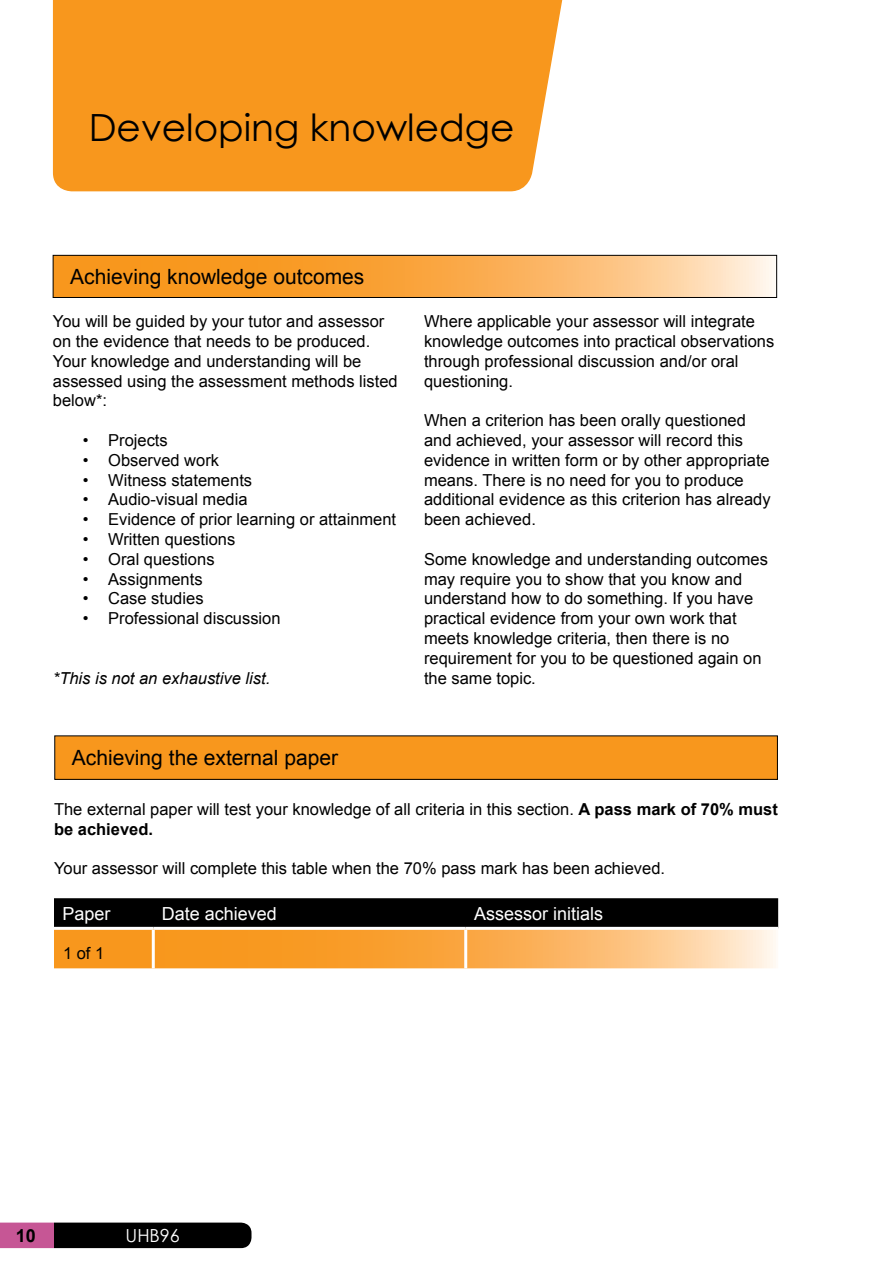
<style>
.page{position:relative;width:893px;height:1263px;background:#fff}
.page>*{position:absolute;margin:0;border:0;box-sizing:border-box;transform-origin:0 0}
.t1{font:37.5px "Century Gothic";color:#000}
.t2{font:21px "Arial";color:#000}
.t3{font:18px "Arial";color:#fff}
.t4{font:18px "Century Gothic";color:#fff}
.t5{font:700 18px "Arial";color:#000}
.t6{font:16.5px/19.8px "Arial";color:#000}
.t7{font:italic 16.5px "Arial";color:#000}
.s1{font-weight:700}
</style>
<div class="page">
<svg style="left:55px;top:257px;width:720px;height:39px;background:#faaf54"></svg>
<div style="left:53px;top:255px;width:724px;height:43px;border:1px solid #000"></div>
<div style="left:52px;top:0;width:511px;height:192px;background:#f8971d"></div>
<svg style="left:0;top:1222px;width:251px;height:26px;background:#301926"></svg>
<div style="left:55px;top:736px;width:722px;height:43px;background:#f8971d"></div>
<svg style="left:54px;top:898px;width:724px;height:70px;background:#8e632e"></svg>
<hr style="left:153px;top:927px;width:313px;height:3px;background:#fff">
<hr style="left:466px;top:927px;width:312px;height:3px;background:#fff">
<hr style="left:54px;top:927px;width:99px;height:3px;background:#fff">
<hr style="left:152px;top:930px;width:3px;height:38px;background:#fff">
<hr style="left:464px;top:930px;width:3px;height:38px;background:#fff">
<h1 class="t1" style="left:89px;top:101px;width:427px">Developing knowledge</h1>
<p class="t2" style="left:70px;top:263px;width:296px">Achieving knowledge outcomes</p>
<p class="t6" style="left:53px;top:312px;width:346px">You will be guided by your tutor and assessor on the evidence that needs to be produced.<br>Your knowledge and understanding will be assessed using the assessment methods listed below*:</p>
<p class="t6" style="left:83px;top:430px;width:87px">• Projects</p>
<p class="t6" style="left:83px;top:450px;width:138px">• Observed work</p>
<p class="t6" style="left:83px;top:470px;width:171px">• Witness statements</p>
<p class="t6" style="left:83px;top:490px;width:166px">• Audio-visual media</p>
<p class="t6" style="left:83px;top:510px;width:315px">• Evidence of prior learning or attainment</p>
<p class="t6" style="left:83px;top:529px;width:154px">• Written questions</p>
<p class="t6" style="left:83px;top:549px;width:133px">• Oral questions</p>
<p class="t6" style="left:83px;top:569px;width:121px">• Assignments</p>
<p class="t6" style="left:83px;top:589px;width:122px">• Case studies</p>
<p class="t6" style="left:83px;top:609px;width:199px">• Professional discussion</p>
<p class="t7" style="left:53px;top:667px;width:219px">*This is not an exhaustive list.</p>
<p class="t6" style="left:424px;top:312px;width:352px">Where applicable your assessor will integrate knowledge outcomes into practical observations through professional discussion and/or oral questioning.</p>
<p class="t6" style="left:424px;top:411px;width:348px">When a criterion has been orally questioned and achieved, your assessor will record this evidence in written form or by other appropriate means. There is no need for you to produce additional evidence as this criterion has already been achieved.</p>
<p class="t6" style="left:424px;top:549px;width:345px">Some knowledge and understanding outcomes may require you to show that you know and understand how to do something. If you have practical evidence from your own work that meets knowledge criteria, then there is no requirement for you to be questioned again on the same topic.</p>
<p class="t2" style="left:72px;top:744px;width:268px">Achieving the external paper</p>
<p class="t6" style="left:54px;top:799px;width:725px">The external paper will test your knowledge of all criteria in this section. <span class="s1">A pass mark of 70% must be achieved.</span></p>
<p class="t6" style="left:54px;top:859px;width:613px">Your assessor will complete this table when the 70% pass mark has been achieved.</p>
<p class="t3" style="left:63px;top:902px;width:50px">Paper</p>
<p class="t3" style="left:162px;top:902px;width:117px">Date achieved</p>
<p class="t3" style="left:474px;top:902px;width:131px">Assessor initials</p>
<p class="t6" style="left:63px;top:944px;width:43px">1 of 1</p>
<p class="t5" style="left:16px;top:1224px;width:22px">10</p>
<p class="t4" style="left:126px;top:1222px;width:56px">UHB96</p>
</div>
